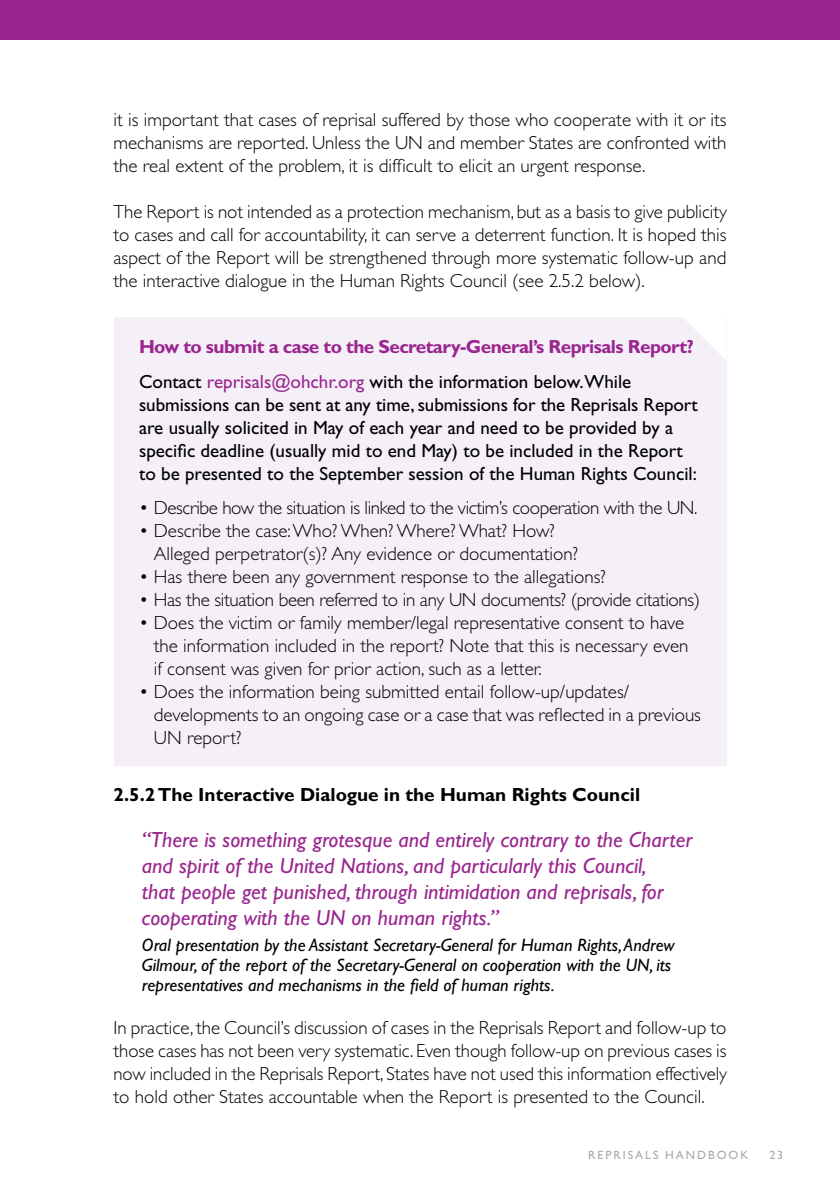
<style>
.page{position:relative;width:840px;height:1191px;background:#fff}
.page>*{position:absolute;margin:0;border:0;box-sizing:border-box;transform-origin:0 0}
.t1{font:italic 22px/26px "Gill Sans Std";color:#9a258f}
.t2{font:300 19px/23px "Gill Sans Std";color:#000}
.t3{font:19px/23px "Gill Sans Std";color:#000}
.t4{font:300 19px "Gill Sans Std";letter-spacing:-.02em;color:#000}
.t5{font:700 19px/34.4px "Gill Sans Std";letter-spacing:-.03em;color:#9a258f}
.t6{font:700 19px "Gill Sans Std";color:#000}
.t7{font:italic 18px/20px "Gill Sans Std";color:#000}
.t8{font:12px "Gill Sans Std";letter-spacing:.16em;color:#a7a9ac}
.s1{font-weight:400;color:#000}
.s2{font-weight:400}
</style>
<div class="page">
<div style="left:0;top:0;width:839px;height:40px;background:#9a258f"></div>
<div style="left:113px;top:318px;width:613px;height:448px;background:#f5eff7"></div>
<svg style="left:682px;top:317px;width:44px;height:43px"></svg>
<p class="t2" style="left:113px;top:109px;width:614px;text-align:justify">it is important that cases of reprisal suffered by those who cooperate with it or its mechanisms are reported. Unless the UN and member States are confronted with the real extent of the problem, it is difficult to elicit an urgent response.</p>
<p class="t2" style="left:113px;top:201px;width:614px;text-align:justify">The Report is not intended as a protection mechanism, but as a basis to give publicity to cases and call for accountability, it can serve a deterrent function. It is hoped this aspect of the Report will be strengthened through more systematic follow-up and the interactive dialogue in the Human Rights Council (see 2.5.2 below).</p>
<p class="t5" style="left:139px;top:330px;width:556px">How to submit a case to the Secretary-General’s Reprisals Report?<br><span class="s1">Contact</span> <span class="s2">reprisals@ohchr.org</span> <span class="s1">with the information below.While</span></p>
<p class="t3" style="left:139px;top:393px;width:560px">submissions can be sent at any time, submissions for the Reprisals Report are usually solicited in May of each year and need to be provided by a specific deadline (usually mid to end May) to be included in the Report to be presented to the September session of the Human Rights Council:</p>
<p class="t4" style="left:139px;top:497px;width:559px">• Describe how the situation is linked to the victim’s cooperation with the UN.</p>
<p class="t2" style="left:154px;top:519px;width:425px;text-indent:-15px">• Describe the case: Who? When? Where? What? How?<br>Alleged perpetrator(s)? Any evidence or documentation?</p>
<p class="t2" style="left:139px;top:565px;width:468px">• Has there been any government response to the allegations?</p>
<p class="t4" style="left:139px;top:589px;width:562px">• Has the situation been referred to in any UN documents? (provide citations)</p>
<p class="t2" style="left:154px;top:611px;width:536px;text-indent:-15px">• Does the victim or family member/legal representative consent to have the information included in the report? Note that this is necessary even if consent was given for prior action, such as a letter.</p>
<p class="t2" style="left:154px;top:680px;width:548px;text-indent:-15px">• Does the information being submitted entail follow-up/updates/ developments to an ongoing case or a case that was reflected in a previous<br>UN report?</p>
<p class="t6" style="left:113px;top:783px;width:528px">2.5.2 The Interactive Dialogue in the Human Rights Council</p>
<p class="t1" style="left:142px;top:827px;width:551px">“There is something grotesque and entirely contrary to the Charter and spirit of the United Nations, and particularly this Council,<br>that people get punished, through intimidation and reprisals, for cooperating with the UN on human rights.”</p>
<p class="t7" style="left:142px;top:935px;width:534px">Oral presentation by the Assistant Secretary-General for Human Rights, Andrew<br>Gilmour, of the report of the Secretary-General on cooperation with the UN, its representatives and mechanisms in the field of human rights.</p>
<p class="t2" style="left:113px;top:1016px;width:614px;text-align:justify">In practice, the Council’s discussion of cases in the Reprisals Report and follow-up to those cases has not been very systematic. Even though follow-up on previous cases is now included in the Reprisals Report, States have not used this information effectively to hold other States accountable when the Report is presented to the Council.</p>
<p class="t8" style="left:588px;top:1148px;width:161px">REPRISALS HANDBOOK</p>
<p class="t8" style="left:769px;top:1148px;width:15px">23</p>
</div>
